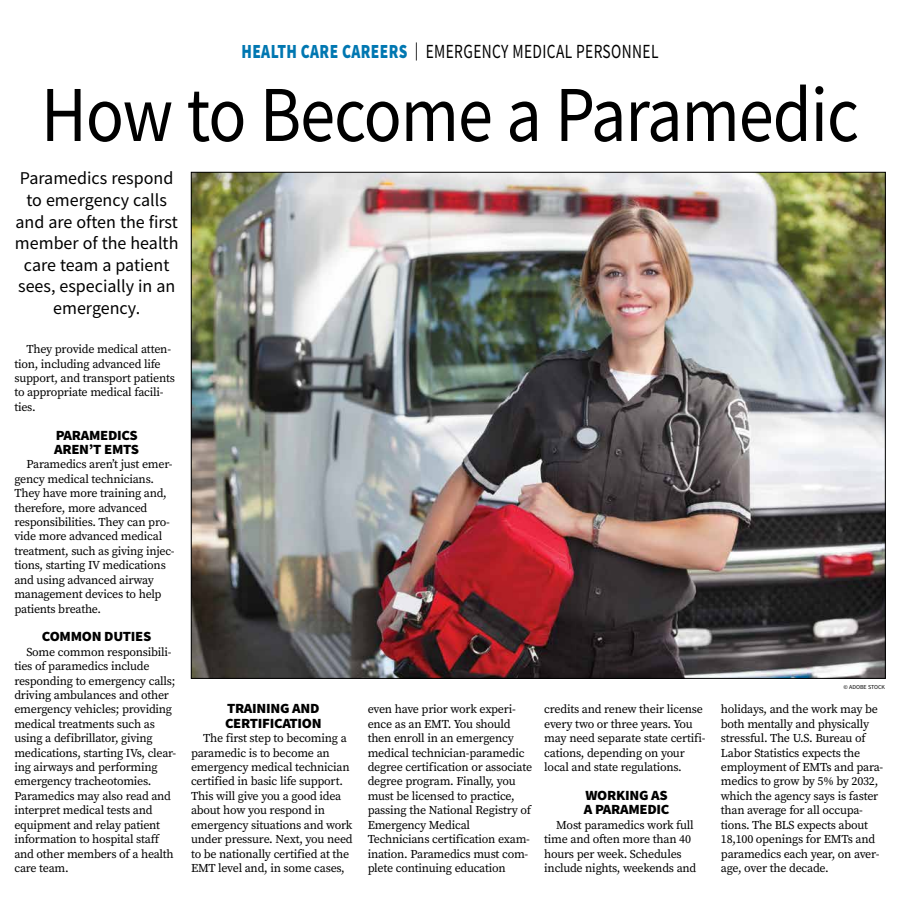
<style>
.page{position:relative;width:900px;height:908px;background:#fff}
.page>*{position:absolute;margin:0;border:0;box-sizing:border-box;transform-origin:0 0}
.t1{font:79.2px "Source Sans Pro";letter-spacing:-.015em;color:#000;scale:.89 1}
.t2{font:20px "Source Sans Pro";letter-spacing:.025em;color:#000;scale:.77 1}
.t3{font:18px/21.6px "Source Sans Pro";color:#000;text-align:center}
.t4{font:900 14px/14.4px "Source Sans Pro";letter-spacing:-.02em;color:#000;scale:1.05 1}
.t5{font:12px/14.4px "Source Serif Pro";letter-spacing:-.02em;color:#000}
.t6{font:6px "Source Sans Pro";color:#000}
.s1{font-weight:900;color:#0077b1}
.s2{font-size:18px}
</style>
<div class="page">
<img style="left:193px;top:174px;width:691px;height:502px">
<h2 class="t2" style="left:241px;top:39px;width:543px"><span class="s1">HEALTH CARE CAREERS</span> <span class="s2">|</span> EMERGENCY MEDICAL PERSONNEL</h2>
<h1 class="t1" style="left:41px;top:64px;width:921px">How to Become a Paramedic</h1>
<h3 class="t3" style="left:15px;top:167px;width:165px">Paramedics respond to emergency calls and are often the first member of the health care team a patient sees, especially in an emergency.</h3>
<p class="t5" style="left:14px;top:342px;width:162px;text-indent:12px">They provide medical atten&shy;tion, including advanced life support, and transport patients to appropriate medical facili&shy;ties.</p>
<p class="t4" style="left:54px;top:427px;width:83px">PARAMEDICS<br>AREN’T EMTS</p>
<p class="t5" style="left:14px;top:457px;width:162px;text-indent:12px">Paramedics aren’t just emer&shy;gency medical technicians.<br>They have more training and, therefore, more advanced responsibilities. They can pro&shy;vide more advanced medical treatment, such as giving injec&shy;tions, starting IV medications and using advanced airway management devices to help patients breathe.</p>
<p class="t4" style="left:42px;top:629px;width:106px">COMMON DUTIES</p>
<p class="t5" style="left:14px;top:644px;width:163px;text-indent:12px">Some common responsibili&shy;ties of paramedics include responding to emergency calls; driving ambulances and other emergency vehicles; providing medical treatments such as using a defibrillator, giving medications, starting IVs, clear&shy;ing airways and performing emergency tracheotomies.<br>Paramedics may also read and interpret medical tests and equipment and relay patient information to hospital staff and other members of a health care team.</p>
<p class="t4" style="left:225px;top:701px;width:94px">TRAINING AND<br>CERTIFICATION</p>
<p class="t5" style="left:191px;top:730px;width:163px;text-indent:12px">The first step to becoming a paramedic is to become an emergency medical technician certified in basic life support.<br>This will give you a good idea about how you respond in emergency situations and work under pressure. Next, you need to be nationally certified at the<br>EMT level and, in some cases,</p>
<p class="t5" style="left:368px;top:702px;width:166px">even have prior work experi&shy;ence as an EMT. You should then enroll in an emergency medical technician-paramedic degree certification or associate degree program. Finally, you must be licensed to practice, passing the National Registry of<br>Emergency Medical<br>Technicians certification exam&shy;ination. Paramedics must com&shy;plete continuing education</p>
<p class="t5" style="left:544px;top:702px;width:163px">credits and renew their license every two or three years. You may need separate state certifi&shy;cations, depending on your local and state regulations.</p>
<p class="t4" style="left:584px;top:787px;width:83px">WORKING AS<br>A PARAMEDIC</p>
<p class="t5" style="left:544px;top:817px;width:154px;text-indent:12px">Most paramedics work full time and often more than 40 hours per week. Schedules include nights, weekends and</p>
<p class="t6" style="left:844px;top:683px;width:43px">© ADOBE STOCK</p>
<p class="t5" style="left:721px;top:702px;width:164px">holidays, and the work may be both mentally and physically stressful. The U.S. Bureau of<br>Labor Statistics expects the employment of EMTs and para&shy;medics to grow by 5% by 2032, which the agency says is faster than average for all occupa&shy;tions. The BLS expects about<br>18,100 openings for EMTs and paramedics each year, on aver&shy;age, over the decade.</p>
</div>
